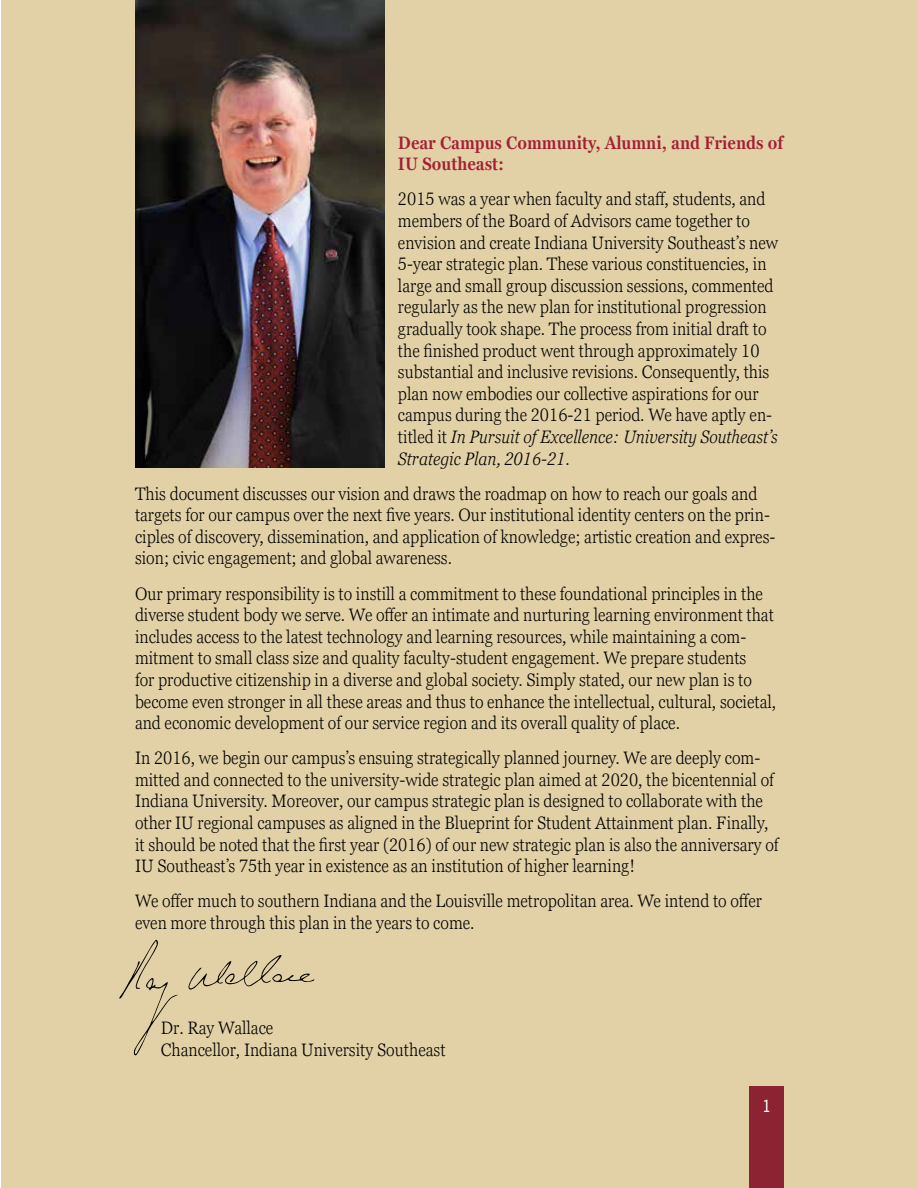
<style>
.page{position:relative;width:918px;height:1188px;background:#fff}
.page>*{position:absolute;margin:0;border:0;box-sizing:border-box;transform-origin:0 0}
.t1{font:300 condensed 18px/21.6px "Georgia Pro";color:#000}
.t2{font:600 condensed 18px/21.6px "Georgia Pro";color:#a41f35}
.t3{font:16.5px "Benton Sans Cond";color:#fff}
.s1{font-style:italic}
</style>
<div class="page">
<div style="left:1px;top:0;width:917px;height:1188px;background:#e2d0a6"></div>
<img style="left:135px;top:0;width:249px;height:468px">
<svg style="left:119px;top:940px;width:59px;height:115px"></svg>
<svg style="left:188px;top:955px;width:126px;height:35px"></svg>
<div style="left:749px;top:1086px;width:35px;height:102px;background:#8b2332"></div>
<p class="t2" style="left:398px;top:132px;width:387px">Dear Campus Community, Alumni, and Friends of<br>IU Southeast:</p>
<p class="t1" style="left:398px;top:188px;width:382px">2015 was a year when faculty and staff, students, and members of the Board of Advisors came together to envision and create Indiana University Southeast’s new 5-year strategic plan. These various constituencies, in large and small group discussion sessions, commented regularly as the new plan for institutional progression gradually took shape. The process from initial draft to the finished product went through approximately 10 substantial and inclusive revisions. Consequently, this plan now embodies our collective aspirations for our campus during the 2016-21 period. We have aptly en&shy;titled it <span class="s1">In Pursuit of Excellence: University Southeast’s Strategic Plan, 2016-21.</span></p>
<p class="t1" style="left:135px;top:482px;width:642px">This document discusses our vision and draws the roadmap on how to reach our goals and targets for our campus over the next five years. Our institutional identity centers on the prin&shy;ciples of discovery, dissemination, and application of knowledge; artistic creation and expres&shy;sion; civic engagement; and global awareness.</p>
<p class="t1" style="left:135px;top:582px;width:643px">Our primary responsibility is to instill a commitment to these foundational principles in the diverse student body we serve. We offer an intimate and nurturing learning environment that includes access to the latest technology and learning resources, while maintaining a com&shy;mitment to small class size and quality faculty-student engagement. We prepare students<br>for productive citizenship in a diverse and global society. Simply stated, our new plan is to become even stronger in all these areas and thus to enhance the intellectual, cultural, societal, and economic development of our service region and its overall quality of place.</p>
<p class="t1" style="left:135px;top:747px;width:645px">In 2016, we begin our campus’s ensuing strategically planned journey. We are deeply com&shy;mitted and connected to the university-wide strategic plan aimed at 2020, the bicentennial of Indiana University. Moreover, our campus strategic plan is designed to collaborate with the other IU regional campuses as aligned in the Blueprint for Student Attainment plan. Finally, it should be noted that the first year (2016) of our new strategic plan is also the anniversary of IU Southeast’s 75th year in existence as an institution of higher learning!</p>
<p class="t1" style="left:135px;top:890px;width:629px">We offer much to southern Indiana and the Louisville metropolitan area. We intend to offer even more through this plan in the years to come.</p>
<p class="t1" style="left:161px;top:1017px;width:286px">Dr. Ray Wallace<br>Chancellor, Indiana University Southeast</p>
<p class="t3" style="left:763px;top:1096px;width:8px">1</p>
</div>
